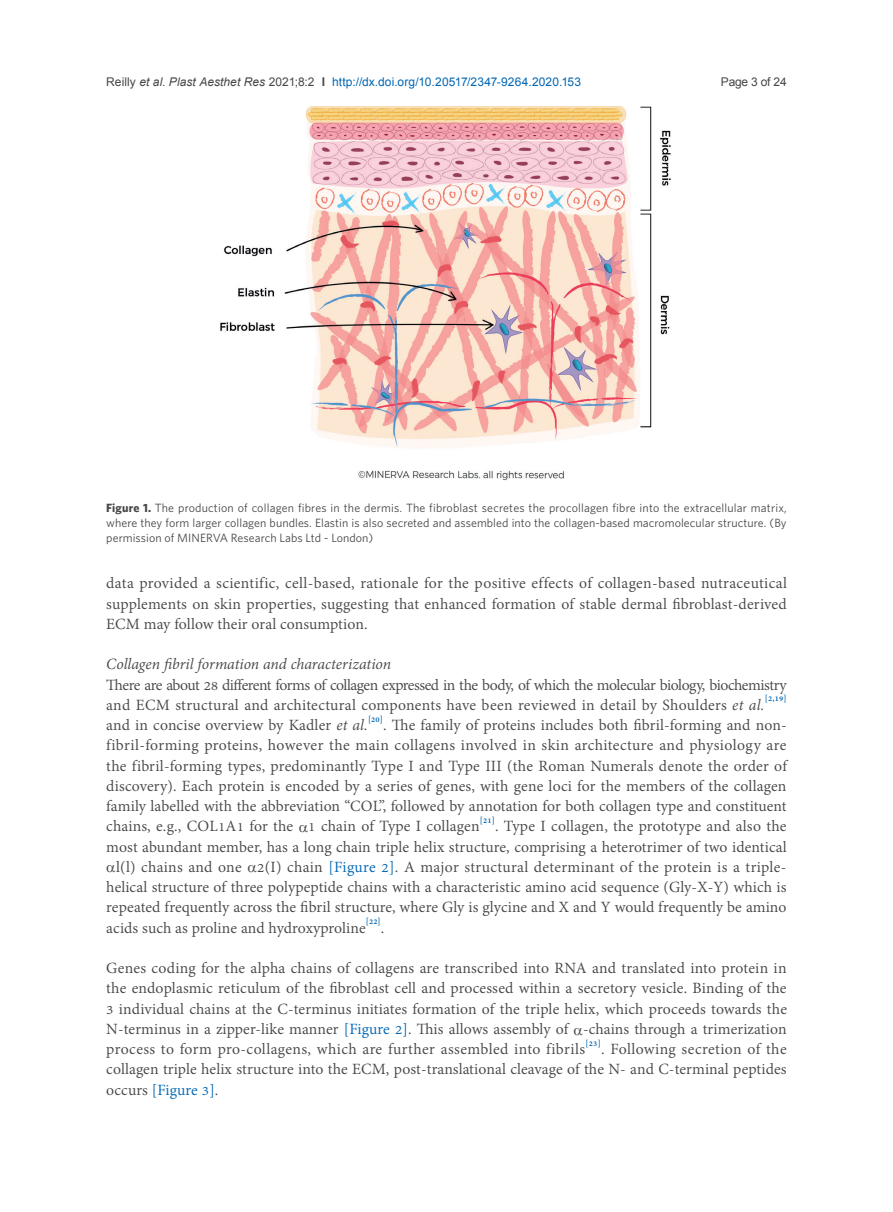
<style>
.page{position:relative;width:893px;height:1212px;background:#fff}
.page>*{position:absolute;margin:0;border:0;box-sizing:border-box;transform-origin:0 0}
.正文{font:19.2px/20.2px "Adobe Thai";letter-spacing:.005em;color:#484648;text-align:justify}
.正文-2{font:19.2px/20.2px "Adobe Thai";letter-spacing:-.015em;color:#484648}
.正文-3{font:italic 19.2px "Adobe Thai";color:#484648}
.正文-4{font:12px/15px "Whitney";letter-spacing:.005em;color:#484648;text-align:justify}
.t1{font:12px "Arial";letter-spacing:.01em;color:#0166b3}
.t2{font:12px "Arial";letter-spacing:-.025em;color:#484648}
.s1{color:#484648}
.s2{font-style:italic;color:#484648}
.s3{font-weight:700;color:#484648}
.s4{font-weight:700}
.s5{font-style:italic}
.s6{color:#0166b3}
</style>
<div class="page">
<img style="left:220px;top:106px;width:451px;height:374px">
<p class="t1" style="left:106px;top:73px;width:476px"><span class="s1">Reilly</span> <span class="s2">et al</span><span class="s1">.</span> <span class="s2">Plast Aesthet Res</span> <span class="s1">2021;8:2</span> <span class="s3">I</span> http://dx.doi.org/10.20517/2347-9264.2020.153</p>
<p class="t2" style="left:721px;top:73px;width:67px">Page 3 of 24</p>
<p class="正文-4" style="left:106px;top:500px;width:682px"><span class="s4">Figure 1.</span> The production of collagen fibres in the dermis. The fibroblast secretes the procollagen fibre into the extracellular matrix, where they form larger collagen bundles. Elastin is also secreted and assembled into the collagen-based macromolecular structure. (By permission of MINERVA Research Labs Ltd - London)</p>
<p class="正文" style="left:106px;top:571px;width:682px">data provided a scientific, cell-based, rationale for the positive effects of collagen-based nutraceutical supplements on skin properties, suggesting that enhanced formation of stable dermal fibroblast-derived ECM may follow their oral consumption.</p>
<p class="正文-3" style="left:106px;top:651px;width:286px">Collagen fibril formation and characterization</p>
<p class="正文-2" style="left:106px;top:673px;width:682px">There are about 28 different forms of collagen expressed in the body, of which the molecular biology, biochemistry and ECM structural and architectural components have been reviewed in detail by Shoulders <span class="s5">et al.</span><sup>[2,19]</sup></p>
<p class="正文" style="left:106px;top:713px;width:682px">and in concise overview by Kadler <span class="s5">et al.</span><sup>[20]</sup>. The family of proteins includes both fibril-forming and non-</p>
<p class="正文" style="left:106px;top:733px;width:682px">fibril-forming proteins, however the main collagens involved in skin architecture and physiology are</p>
<p class="正文" style="left:106px;top:754px;width:682px">the fibril-forming types, predominantly Type I and Type III (the Roman Numerals denote the order of</p>
<p class="正文" style="left:106px;top:774px;width:682px">discovery). Each protein is encoded by a series of genes, with gene loci for the members of the collagen</p>
<p class="正文" style="left:106px;top:794px;width:682px">family labelled with the abbreviation “COL”, followed by annotation for both collagen type and constituent</p>
<p class="正文" style="left:106px;top:814px;width:682px">chains, e.g., COL1A1 for the 1 chain of Type I collagen<sup>[21]</sup>. Type I collagen, the prototype and also the</p>
<p class="正文" style="left:106px;top:835px;width:682px">most abundant member, has a long chain triple helix structure, comprising a heterotrimer of two identical</p>
<p class="正文" style="left:116px;top:855px;width:672px">l(l) chains and one 2(I) chain <span class="s6">[Figure 2]</span>. A major structural determinant of the protein is a triple-</p>
<p class="正文" style="left:106px;top:875px;width:682px">helical structure of three polypeptide chains with a characteristic amino acid sequence (Gly-X-Y) which is</p>
<p class="正文" style="left:106px;top:895px;width:682px">repeated frequently across the fibril structure, where Gly is glycine and X and Y would frequently be amino</p>
<p class="正文" style="left:106px;top:916px;width:280px">acids such as proline and hydroxyproline<sup>[22]</sup>.</p>
<p class="正文" style="left:106px;top:956px;width:682px">Genes coding for the alpha chains of collagens are transcribed into RNA and translated into protein in the endoplasmic reticulum of the fibroblast cell and processed within a secretory vesicle. Binding of the 3 individual chains at the C-terminus initiates formation of the triple helix, which proceeds towards the N-terminus in a zipper-like manner <span class="s6">[Figure 2]</span>. This allows assembly of -chains through a trimerization process to form pro-collagens, which are further assembled into fibrils<sup>[23]</sup>. Following secretion of the collagen triple helix structure into the ECM, post-translational cleavage of the N- and C-terminal peptides occurs <span class="s6">[Figure 3]</span>.</p>
</div>
